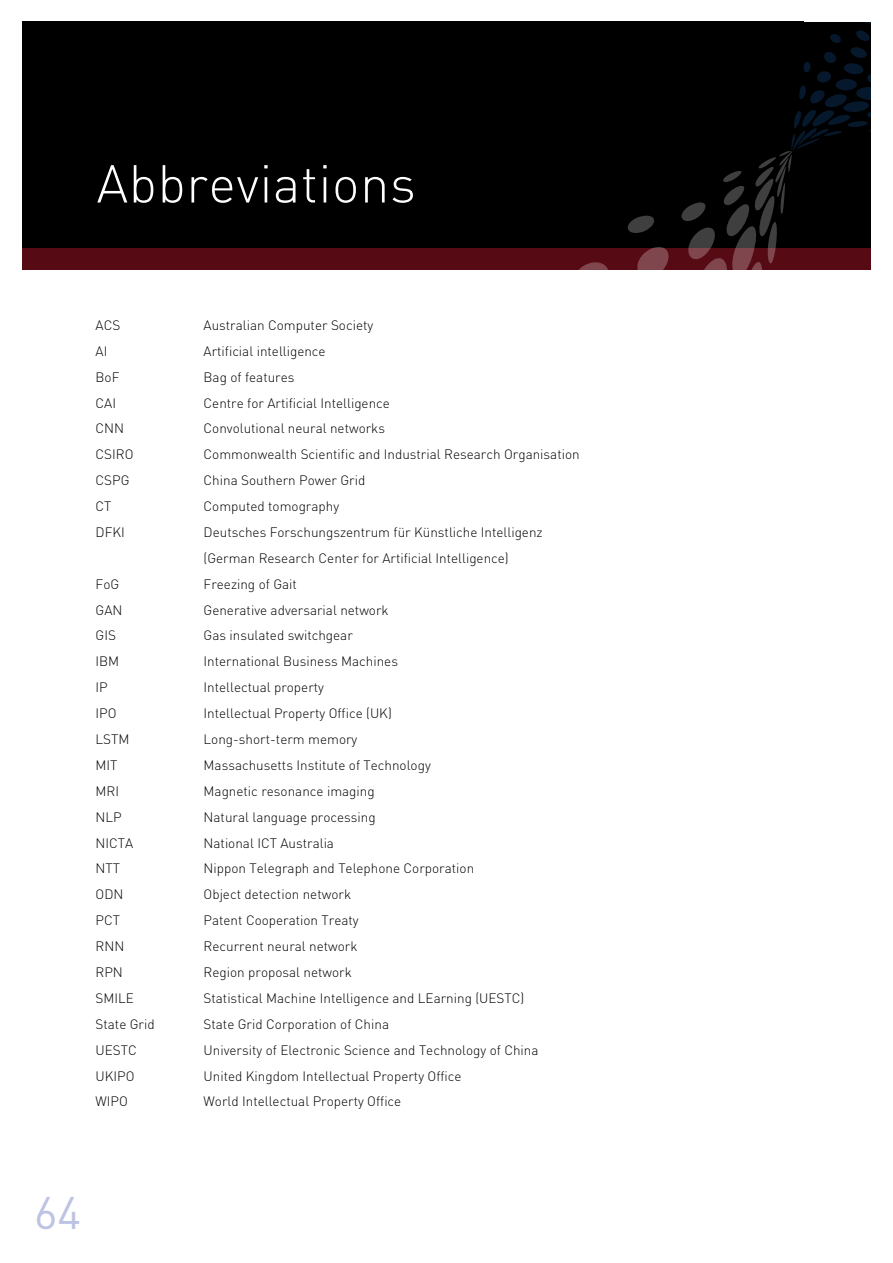
<style>
.page{position:relative;width:893px;height:1263px;background:#fff}
.page>*{position:absolute;margin:0;border:0;box-sizing:border-box;transform-origin:0 0}
.t1{font:300 52.5px "DIN";letter-spacing:.01em;color:#fff}
.t2{font:45px "DIN";color:#bdc3e2}
.t3{font:300 13.5px/26px "DIN";color:#000}
</style>
<div class="page">
<div style="left:22px;top:21px;width:850px;height:249px;background:#000"></div>
<div style="left:22px;top:249px;width:850px;height:21px;background:#560a13"></div>
<svg style="left:572px;top:21px;width:300px;height:249px"></svg>
<h1 class="t1" style="left:97px;top:151px;width:321px">Abbreviations</h1>
<p class="t3" style="left:96px;top:312px;width:26px">ACS</p>
<p class="t3" style="left:204px;top:312px;width:171px">Australian Computer Society</p>
<p class="t3" style="left:96px;top:338px;width:13px">AI</p>
<p class="t3" style="left:204px;top:338px;width:124px">Artificial intelligence</p>
<p class="t3" style="left:96px;top:364px;width:25px">BoF</p>
<p class="t3" style="left:204px;top:364px;width:92px">Bag of features</p>
<p class="t3" style="left:96px;top:390px;width:22px">CAI</p>
<p class="t3" style="left:204px;top:390px;width:188px">Centre for Artificial Intelligence</p>
<p class="t3" style="left:96px;top:415px;width:30px">CNN</p>
<p class="t3" style="left:204px;top:415px;width:183px">Convolutional neural networks</p>
<p class="t3" style="left:96px;top:441px;width:39px">CSIRO</p>
<p class="t3" style="left:204px;top:441px;width:378px">Commonwealth Scientific and Industrial Research Organisation</p>
<p class="t3" style="left:96px;top:467px;width:35px">CSPG</p>
<p class="t3" style="left:204px;top:467px;width:163px">China Southern Power Grid</p>
<p class="t3" style="left:96px;top:493px;width:17px">CT</p>
<p class="t3" style="left:204px;top:493px;width:137px">Computed tomography</p>
<p class="t3" style="left:96px;top:519px;width:31px">DFKI</p>
<p class="t3" style="left:204px;top:519px;width:341px">Deutsches Forschungszentrum für Künstliche Intelligenz (German Research Center for Artificial Intelligence)</p>
<p class="t3" style="left:96px;top:571px;width:25px">FoG</p>
<p class="t3" style="left:204px;top:571px;width:95px">Freezing of Gait</p>
<p class="t3" style="left:96px;top:597px;width:28px">GAN</p>
<p class="t3" style="left:204px;top:597px;width:187px">Generative adversarial network</p>
<p class="t3" style="left:96px;top:622px;width:22px">GIS</p>
<p class="t3" style="left:204px;top:622px;width:151px">Gas insulated switchgear</p>
<p class="t3" style="left:96px;top:648px;width:25px">IBM</p>
<p class="t3" style="left:204px;top:648px;width:196px">International Business Machines</p>
<p class="t3" style="left:96px;top:674px;width:14px">IP</p>
<p class="t3" style="left:204px;top:674px;width:122px">Intellectual property</p>
<p class="t3" style="left:96px;top:700px;width:23px">IPO</p>
<p class="t3" style="left:204px;top:700px;width:190px">Intellectual Property Office (UK)</p>
<p class="t3" style="left:96px;top:726px;width:35px">LSTM</p>
<p class="t3" style="left:204px;top:726px;width:155px">Long-short-term memory</p>
<p class="t3" style="left:96px;top:752px;width:24px">MIT</p>
<p class="t3" style="left:204px;top:752px;width:229px">Massachusetts Institute of Technology</p>
<p class="t3" style="left:96px;top:778px;width:25px">MRI</p>
<p class="t3" style="left:204px;top:778px;width:173px">Magnetic resonance imaging</p>
<p class="t3" style="left:96px;top:804px;width:28px">NLP</p>
<p class="t3" style="left:204px;top:804px;width:174px">Natural language processing</p>
<p class="t3" style="left:96px;top:829px;width:39px">NICTA</p>
<p class="t3" style="left:204px;top:829px;width:132px">National ICT Australia</p>
<p class="t3" style="left:96px;top:855px;width:26px">NTT</p>
<p class="t3" style="left:204px;top:855px;width:272px">Nippon Telegraph and Telephone Corporation</p>
<p class="t3" style="left:96px;top:881px;width:29px">ODN</p>
<p class="t3" style="left:204px;top:881px;width:149px">Object detection network</p>
<p class="t3" style="left:96px;top:907px;width:26px">PCT</p>
<p class="t3" style="left:204px;top:907px;width:157px">Patent Cooperation Treaty</p>
<p class="t3" style="left:96px;top:933px;width:30px">RNN</p>
<p class="t3" style="left:204px;top:933px;width:156px">Recurrent neural network</p>
<p class="t3" style="left:96px;top:959px;width:29px">RPN</p>
<p class="t3" style="left:204px;top:959px;width:150px">Region proposal network</p>
<p class="t3" style="left:96px;top:985px;width:40px">SMILE</p>
<p class="t3" style="left:204px;top:985px;width:322px">Statistical Machine Intelligence and LEarning (UESTC)</p>
<p class="t3" style="left:96px;top:1011px;width:61px">State Grid</p>
<p class="t3" style="left:204px;top:1011px;width:187px">State Grid Corporation of China</p>
<p class="t3" style="left:96px;top:1037px;width:43px">UESTC</p>
<p class="t3" style="left:204px;top:1037px;width:336px">University of Electronic Science and Technology of China</p>
<p class="t3" style="left:96px;top:1062px;width:41px">UKIPO</p>
<p class="t3" style="left:204px;top:1062px;width:260px">United Kingdom Intellectual Property Office</p>
<p class="t3" style="left:96px;top:1088px;width:34px">WIPO</p>
<p class="t3" style="left:204px;top:1088px;width:199px">World Intellectual Property Office</p>
<h2 class="t2" style="left:34px;top:1185px;width:48px">64</h2>
</div>
